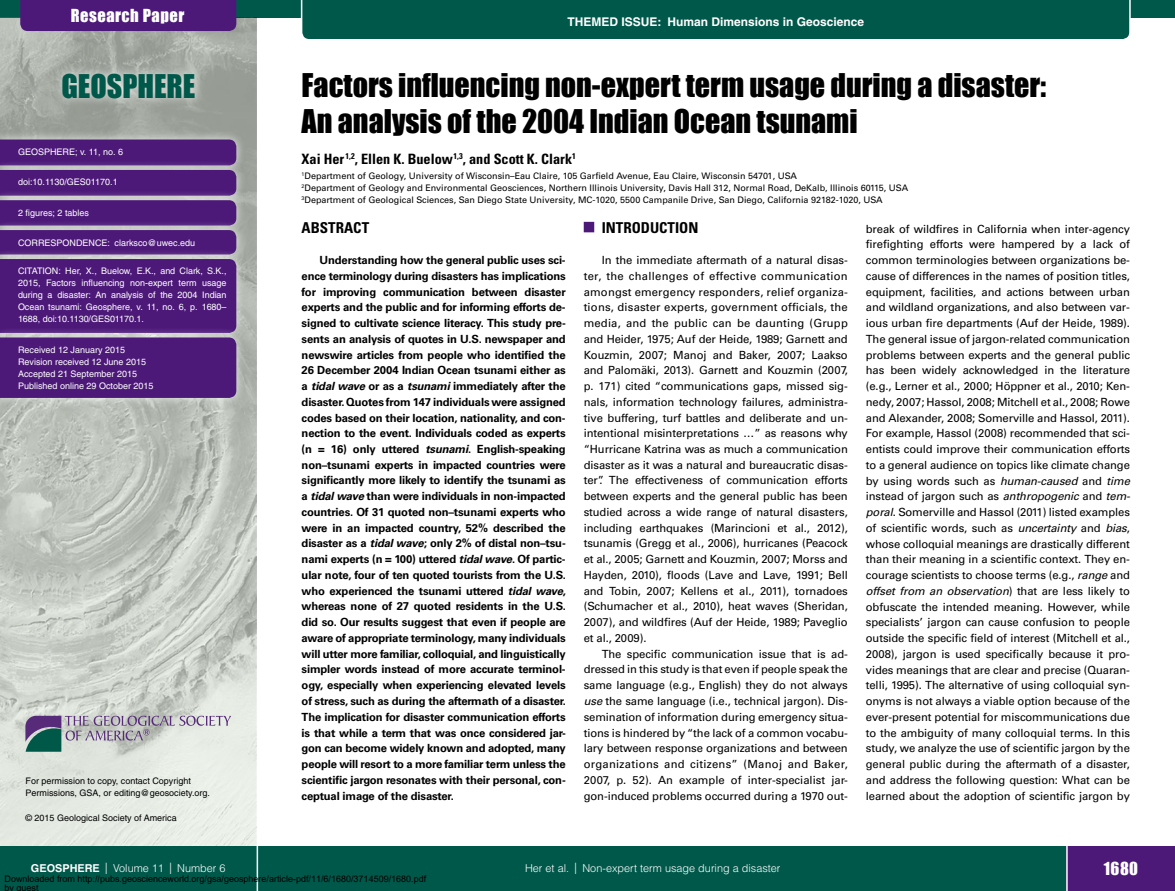
<style>
.page{position:relative;width:1175px;height:891px;background:#fff}
.page>*{position:absolute;margin:0;border:0;box-sizing:border-box;transform-origin:0 0}
.t1{font:30px/36px "Impact";color:#000}
.t2{font:30px "Impact";color:#00584a}
.t3{font:16.5px "Impact";letter-spacing:.03em;color:#fff}
.t4{font:700 condensed 15px "Univers";color:#000}
.t5{font:700 condensed 14.25px "Univers";color:#000}
.t6{font:700 12px "Helvetica";color:#fff}
.t7{font:11.25px/15.8px "Univers";letter-spacing:-.01em;color:#000;text-align:justify}
.t8{font:700 11.25px/15.8px "Univers";letter-spacing:-.015em;color:#000;text-align:justify}
.t9{font:300 10.8px "Helvetica";color:#fff}
.t10{font:9px/12px "Helvetica";color:#fff;text-align:justify}
.t11{font:9px/12px "Univers";color:#000}
.t12{font:9px/12px "Helvetica";color:#000}
.t13{font:9px/9px "Arial";color:#000}
.s1{font-style:italic}
.s2{font-weight:700}
.s3{font-size:15.15px}
</style>
<div class="page">
<div style="left:0;top:846px;width:1174px;height:45px;background:#00584a"></div>
<hr style="left:256px;top:0;width:2px;height:891px;background:#fff">
<div style="left:0;top:0;width:1174px;height:18px;background:#00584a"></div>
<img style="left:0;top:18px;width:256px;height:828px">
<div style="left:20px;top:0;width:216px;height:31px;background:#4d1979"></div>
<div style="left:1066px;top:846px;width:108px;height:45px;background:#4d1979"></div>
<hr style="left:1066px;top:846px;width:1px;height:45px;background:#fff">
<div style="left:584px;top:222px;width:10px;height:10px;background:#4d1979"></div>
<div style="left:53px;top:64px;width:151px;height:43px;background:#fff;opacity:.75"></div>
<div style="left:0;top:130px;width:246px;height:45px;background:#fff;opacity:.75"></div>
<div style="left:0;top:160px;width:246px;height:45px;background:#fff;opacity:.75"></div>
<div style="left:0;top:190px;width:246px;height:45px;background:#fff;opacity:.75"></div>
<div style="left:0;top:220px;width:246px;height:44px;background:#fff;opacity:.75"></div>
<div style="left:0;top:249px;width:246px;height:94px;background:#fff;opacity:.75"></div>
<div style="left:0;top:328px;width:246px;height:79px;background:#fff;opacity:.75"></div>
<svg style="left:0;top:140px;width:236px;height:258px;background:#582a80"></svg>
<svg style="left:25px;top:716px;width:206px;height:36px;background:#aeb3b8"></svg>
<div style="left:300px;top:0;width:831px;height:39px;background:#00584a"></div>
<h2 class="t3" style="left:71px;top:3px;width:115px">Research Paper</h2>
<h1 class="t2" style="left:61px;top:63px;width:135px">GEOSPHERE</h1>
<p class="t10" style="left:18px;top:146px;width:107px">GEOSPHERE; v. 11, no. 6</p>
<p class="t10" style="left:18px;top:176px;width:101px">doi:10.1130/GES01170.1</p>
<p class="t10" style="left:18px;top:206px;width:73px">2 figures; 2 tables</p>
<p class="t10" style="left:18px;top:236px;width:179px">CORRESPONDENCE: clarksco@uwec.edu</p>
<p class="t10" style="left:18px;top:265px;width:210px">CITATION: Her, X., Buelow, E.K., and Clark, S.K., 2015, Factors influencing non-expert term usage during a disaster: An analysis of the 2004 Indian Ocean tsunami: Geosphere, v. 11, no. 6, p. 1680– 1688, doi:10.1130/GES01170.1.</p>
<p class="t10" style="left:18px;top:344px;width:137px;text-align:left">Received 12 January 2015<br>Revision received 12 June 2015<br>Accepted 21 September 2015<br>Published online 29 October 2015</p>
<p class="t12" style="left:25px;top:775px;width:186px">For permission to copy, contact Copyright<br>Permissions, GSA, or editing@geosociety.org.</p>
<p class="t12" style="left:25px;top:812px;width:153px">© 2015 Geological Society of America</p>
<p class="t6" style="left:567px;top:14px;width:298px">THEMED ISSUE: Human Dimensions in Geoscience</p>
<h1 class="t1" style="left:302px;top:67px;width:746px">Factors influencing non-expert term usage during a disaster:<br>An analysis of the 2004 Indian Ocean tsunami</h1>
<p class="t5" style="left:302px;top:150px;width:276px">Xai Her <sup>1,2</sup>, Ellen K. Buelow<sup>1,3</sup>, and Scott K. Clark<sup>1</sup></p>
<p class="t11" style="left:302px;top:170px;width:608px"><sup>1</sup>Department of Geology, University of Wisconsin–Eau Claire, 105 Garfield Avenue, Eau Claire, Wisconsin 54701, USA<br><sup>2</sup>Department of Geology and Environmental Geosciences, Northern Illinois University, Davis Hall 312, Normal Road, DeKalb, Illinois 60115, USA<br><sup>3</sup>Department of Geological Sciences, San Diego State University, MC-1020, 5500 Campanile Drive, San Diego, California 92182-1020, USA</p>
<h3 class="t4" style="left:302px;top:218px;width:69px">ABSTRACT</h3>
<p class="t8" style="left:302px;top:252px;width:266px;text-indent:18px">Understanding how the general public uses sci&shy;ence terminology during disasters has implications for improving communication between disaster experts and the public and for informing efforts de&shy;signed to cultivate science literacy. This study pre&shy;sents an analysis of quotes in U.S. newspaper and newswire articles from people who identified the 26 December 2004 Indian Ocean tsunami either as a <span class="s1">tidal wave</span> or as a <span class="s1">tsunami</span> immediately after the disaster. Quotes from 147 individuals were assigned codes based on their location, nationality, and con&shy;nection to the event. Individuals coded as experts (n = 16) only uttered <span class="s1">tsunami</span>. English-speaking non–tsunami experts in impacted countries were significantly more likely to identify the tsunami as a <span class="s1">tidal wave</span> than were individuals in non-impacted countries. Of 31 quoted non–tsunami experts who were in an impacted country, 52% described the disaster as a <span class="s1">tidal wave</span>; only 2% of distal non–tsu&shy;nami experts (n = 100) uttered <span class="s1">tidal wave</span>. Of partic&shy;ular note, four of ten quoted tourists from the U.S. who experienced the tsunami uttered <span class="s1">tidal wave</span>, whereas none of 27 quoted residents in the U.S. did so. Our results suggest that even if people are aware of appropriate terminology, many individuals will utter more familiar, colloquial, and linguistically simpler words instead of more accurate terminol&shy;ogy, especially when experiencing elevated levels of stress, such as during the aftermath of a disaster.<br>The implication for disaster communication efforts is that while a term that was once considered jar&shy;gon can become widely known and adopted, many people will resort to a more familiar term unless the scientific jargon resonates with their personal, con&shy;ceptual image of the disaster.</p>
<h3 class="t4" style="left:602px;top:218px;width:98px">INTRODUCTION</h3>
<p class="t7" style="left:584px;top:252px;width:266px;text-indent:18px">In the immediate aftermath of a natural disas&shy;ter, the challenges of effective communication amongst emergency responders, relief organiza&shy;tions, disaster experts, government officials, the media, and the public can be daunting (Grupp and Heider, 1975; Auf der Heide, 1989; Garnett and Kouzmin, 2007; Manoj and Baker, 2007; Laakso and Palomäki, 2013). Garnett and Kouzmin (2007, p. 171) cited “communications gaps, missed sig&shy;nals, information technology failures, administra&shy;tive buffering, turf battles and deliberate and un&shy;intentional misinterpretations …” as reasons why “Hurricane Katrina was as much a communication disaster as it was a natural and bureaucratic disas&shy;ter”. The effectiveness of communication efforts between experts and the general public has been studied across a wide range of natural disasters, including earthquakes (Marincioni et al., 2012), tsunamis (Gregg et al., 2006), hurricanes (Peacock et al., 2005; Garnett and Kouzmin, 2007; Morss and Hayden, 2010), floods (Lave and Lave, 1991; Bell and Tobin, 2007; Kellens et al., 2011), tornadoes (Schumacher et al., 2010), heat waves (Sheridan, 2007), and wildfires (Auf der Heide, 1989; Paveglio et al., 2009).</p>
<p class="t7" style="left:584px;top:646px;width:266px;text-indent:18px">The specific communication issue that is ad&shy;dressed in this study is that even if people speak the same language (e.g., English) they do not always <span class="s1">use</span> the same language (i.e., technical jargon). Dis&shy;semination of information during emergency situa&shy;tions is hindered by “the lack of a common vocabu&shy;lary between response organizations and between organizations and citizens” (Manoj and Baker, 2007, p. 52). An example of inter-specialist jar&shy;gon-induced problems occurred during a 1970 out-</p>
<p class="t7" style="left:866px;top:221px;width:266px">break of wildfires in California when inter-agency firefighting efforts were hampered by a lack of common terminologies between organizations be&shy;cause of differences in the names of position titles, equipment, facilities, and actions between urban and wildland organizations, and also between var&shy;ious urban fire departments (Auf der Heide, 1989).<br>The general issue of jargon-related communication problems between experts and the general public has been widely acknowledged in the literature (e.g., Lerner et al., 2000; Höppner et al., 2010; Ken&shy;nedy, 2007; Hassol, 2008; Mitchell et al., 2008; Rowe and Alexander, 2008; Somerville and Hassol, 2011).<br>For example, Hassol (2008) recommended that sci&shy;entists could improve their communication efforts to a general audience on topics like climate change by using words such as <span class="s1">human-caused</span> and <span class="s1">time </span>instead of jargon such as <span class="s1">anthropogenic</span> and <span class="s1">tem&shy;poral</span>. Somerville and Hassol (2011) listed examples of scientific words, such as <span class="s1">uncertainty</span> and <span class="s1">bias</span>, whose colloquial meanings are drastically different than their meaning in a scientific context. They en&shy;courage scientists to choose terms (e.g., <span class="s1">range</span> and <span class="s1">offset from an observation</span>) that are less likely to obfuscate the intended meaning. However, while specialists’ jargon can cause confusion to people outside the specific field of interest (Mitchell et al., 2008), jargon is used specifically because it pro&shy;vides meanings that are clear and precise (Quaran&shy;telli, 1995). The alternative of using colloquial syn&shy;onyms is not always a viable option because of the ever-present potential for miscommunications due to the ambiguity of many colloquial terms. In this study, we analyze the use of scientific jargon by the general public during the aftermath of a disaster, and address the following question: What can be learned about the adoption of scientific jargon by</p>
<p class="t9" style="left:31px;top:862px;width:196px"><span class="s2">GEOSPHERE</span> <span class="s3">|</span> Volume 11 <span class="s3">|</span> Number 6</p>
<p class="t9" style="left:525px;top:862px;width:257px">Her et al. <span class="s3">|</span> Non-expert term usage during a disaster</p>
<h2 class="t3" style="left:1103px;top:856px;width:36px">1680</h2>
<p class="t13" style="left:4px;top:875px;width:423px">Downloaded from http://pubs.geoscienceworld.org/gsa/geosphere/article-pdf/11/6/1680/3714509/1680.pdf by guest</p>
</div>
